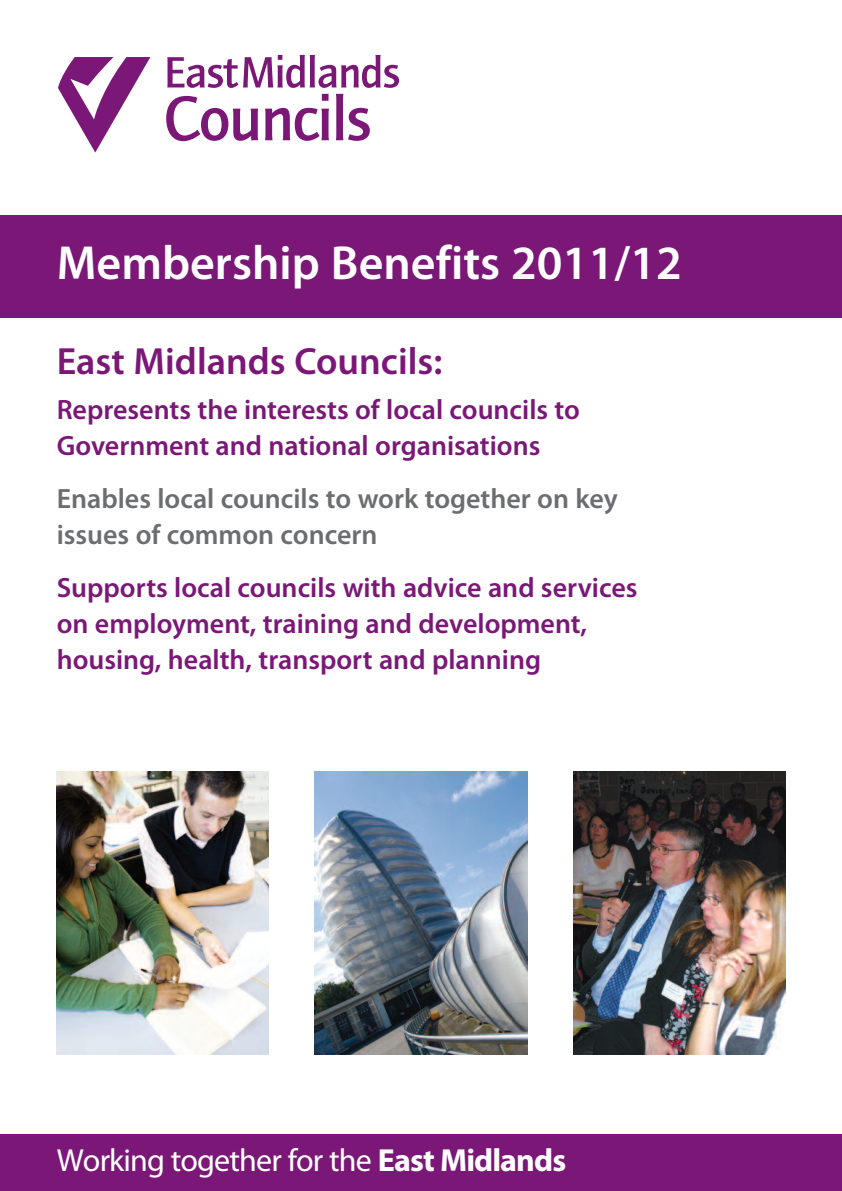
<style>
.page{position:relative;width:842px;height:1191px;background:#fff}
.page>*{position:absolute;margin:0;border:0;box-sizing:border-box;transform-origin:0 0}
.t1{font:600 48px "Myriad Pro";color:#fff}
.t2{font:600 38px "Myriad Pro";color:#7a1777}
.t3{font:32px "Myriad Pro";letter-spacing:-.025em;color:#fff}
.t4{font:600 28px/36px "Myriad Pro";color:#7a1777}
.t5{font:600 28px/36px "Myriad Pro";color:#6c6d70}
.s1{font-weight:700}
</style>
<div class="page">
<div style="left:0;top:1134px;width:842px;height:57px;background:#7a1777"></div>
<div style="left:0;top:215px;width:842px;height:102px;background:#7a1777"></div>
<svg style="left:167px;top:55px;width:232px;height:33px"></svg>
<svg style="left:166px;top:96px;width:92px;height:45px"></svg>
<svg style="left:265px;top:94px;width:64px;height:47px"></svg>
<svg style="left:336px;top:94px;width:34px;height:47px"></svg>
<svg style="left:58px;top:57px;width:92px;height:95px"></svg>
<img style="left:57px;top:771px;width:212px;height:283px">
<img style="left:315px;top:771px;width:212px;height:283px">
<img style="left:573px;top:771px;width:212px;height:283px">
<h1 class="t1" style="left:57px;top:244px;width:626px">Membership Benefits 2011/12</h1>
<h2 class="t2" style="left:57px;top:347px;width:387px">East Midlands Councils:</h2>
<p class="t4" style="left:57px;top:393px;width:525px">Represents the interests of local councils to<br>Government and national organisations</p>
<p class="t5" style="left:57px;top:482px;width:563px">Enables local councils to work together on key issues of common concern</p>
<p class="t4" style="left:57px;top:571px;width:582px">Supports local councils with advice and services on employment, training and development, housing, health, transport and planning</p>
<p class="t3" style="left:57px;top:1147px;width:511px">Working together for the <span class="s1">East Midlands</span></p>
</div>
